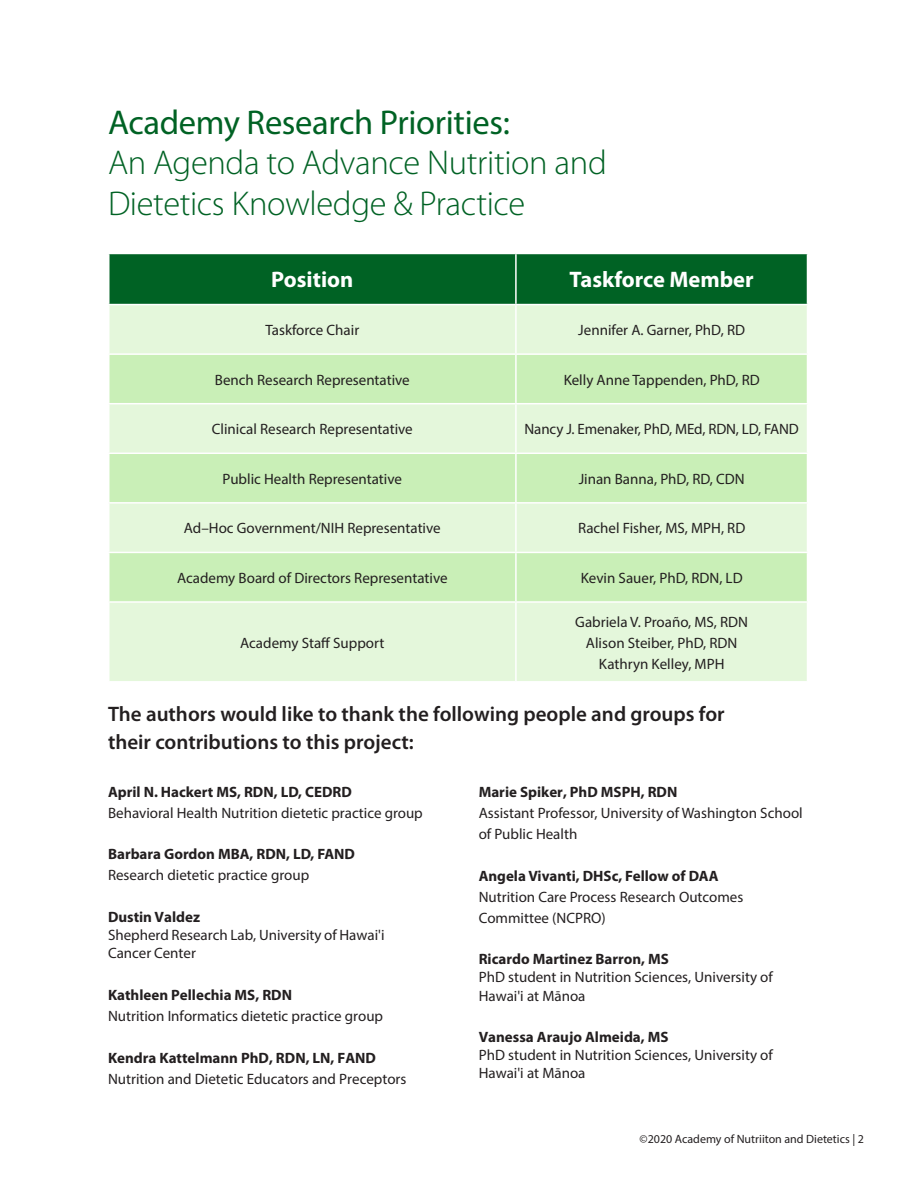
<style>
.page{position:relative;width:918px;height:1188px;background:#fff}
.page>*{position:absolute;margin:0;border:0;box-sizing:border-box;transform-origin:0 0}
.Header__no_TOC{font:300 34.5px/40.5px "Myriad Pro";letter-spacing:-.01em;color:#006224}
.Header__no_TOC-2{font:34.5px "Myriad Pro";letter-spacing:-.01em;color:#006224}
.t1{font:700 22.5px "Myriad Pro";color:#fff}
.Paragraph_Start{font:600 21px/28.5px "Myriad Pro";color:#231f20}
.eatright_body{font:15px/21px "Myriad Pro";color:#231f20}
.t2{font:12px "Myriad Pro";color:#231f20}
.s1{font-weight:700}
</style>
<div class="page">
<div style="left:110px;top:254px;width:697px;height:50px;background:#006224"></div>
<div style="left:110px;top:305px;width:697px;height:376px;background:#e4f7db"></div>
<svg style="left:110px;top:355px;width:697px;height:246px;background:#d4f2c5"></svg>
<hr style="left:515px;top:305px;width:2px;height:48px;background:#fff">
<hr style="left:108px;top:353px;width:408px;height:2px;background:#fff">
<hr style="left:516px;top:353px;width:292px;height:2px;background:#fff">
<hr style="left:515px;top:355px;width:2px;height:48px;background:#fff">
<hr style="left:108px;top:403px;width:408px;height:1px;background:#fff">
<hr style="left:516px;top:403px;width:292px;height:1px;background:#fff">
<hr style="left:515px;top:404px;width:2px;height:49px;background:#fff">
<hr style="left:108px;top:453px;width:408px;height:1px;background:#fff">
<hr style="left:516px;top:453px;width:292px;height:1px;background:#fff">
<hr style="left:515px;top:454px;width:2px;height:48px;background:#fff">
<hr style="left:108px;top:502px;width:408px;height:2px;background:#fff">
<hr style="left:516px;top:502px;width:292px;height:2px;background:#fff">
<hr style="left:515px;top:504px;width:2px;height:48px;background:#fff">
<hr style="left:108px;top:552px;width:408px;height:1px;background:#fff">
<hr style="left:516px;top:552px;width:292px;height:1px;background:#fff">
<hr style="left:515px;top:553px;width:2px;height:48px;background:#fff">
<hr style="left:108px;top:601px;width:408px;height:2px;background:#fff">
<hr style="left:516px;top:601px;width:292px;height:2px;background:#fff">
<hr style="left:515px;top:603px;width:2px;height:78px;background:#fff">
<hr style="left:515px;top:254px;width:2px;height:50px;background:#fff">
<p class="Header__no_TOC-2" style="left:108px;top:101px;width:403px">Academy Research Priorities:</p>
<p class="Header__no_TOC" style="left:108px;top:143px;width:500px">An Agenda to Advance Nutrition and<br>Dietetics Knowledge &amp; Practice</p>
<p class="t1" style="left:271px;top:265px;width:84px">Position</p>
<p class="t1" style="left:570px;top:265px;width:186px">Taskforce Member</p>
<p class="eatright_body" style="left:265px;top:319px;width:95px">Taskforce Chair</p>
<p class="eatright_body" style="left:578px;top:319px;width:168px">Jennifer A. Garner, PhD, RD</p>
<p class="eatright_body" style="left:215px;top:369px;width:196px">Bench Research Representative</p>
<p class="eatright_body" style="left:564px;top:369px;width:198px">Kelly Anne Tappenden, PhD, RD</p>
<p class="eatright_body" style="left:212px;top:418px;width:202px">Clinical Research Representative</p>
<p class="eatright_body" style="left:525px;top:418px;width:276px">Nancy J. Emenaker, PhD, MEd, RDN, LD, FAND</p>
<p class="eatright_body" style="left:223px;top:468px;width:181px">Public Health Representative</p>
<p class="eatright_body" style="left:579px;top:468px;width:168px">Jinan Banna, PhD, RD, CDN</p>
<p class="eatright_body" style="left:184px;top:518px;width:258px">Ad–Hoc Government/NIH Representative</p>
<p class="eatright_body" style="left:578px;top:518px;width:169px">Rachel Fisher, MS, MPH, RD</p>
<p class="eatright_body" style="left:177px;top:567px;width:272px">Academy Board of Directors Representative</p>
<p class="eatright_body" style="left:581px;top:567px;width:163px">Kevin Sauer, PhD, RDN, LD</p>
<p class="eatright_body" style="left:575px;top:611px;width:174px">Gabriela V. Proaño, MS, RDN</p>
<p class="eatright_body" style="left:586px;top:632px;width:153px">Alison Steiber, PhD, RDN</p>
<p class="eatright_body" style="left:599px;top:653px;width:127px">Kathryn Kelley, MPH</p>
<p class="Paragraph_Start" style="left:108px;top:699px;width:618px">The authors would like to thank the following people and groups for their contributions to this project:</p>
<p class="eatright_body" style="left:108px;top:781px;width:316px"><span class="s1">April N. Hackert MS, RDN, LD, CEDRD<br></span>Behavioral Health Nutrition dietetic practice group</p>
<p class="eatright_body" style="left:108px;top:844px;width:249px"><span class="s1">Barbara Gordon MBA, RDN, LD, FAND<br></span>Research dietetic practice group</p>
<p class="eatright_body" style="left:108px;top:907px;width:278px;line-height:18.3px"><span class="s1">Dustin Valdez<br></span>Shepherd Research Lab, University of Hawai'i<br>Cancer Center</p>
<p class="eatright_body" style="left:108px;top:985px;width:277px"><span class="s1">Kathleen Pellechia MS, RDN<br></span>Nutrition Informatics dietetic practice group</p>
<p class="eatright_body" style="left:108px;top:1048px;width:300px"><span class="s1">Kendra Kattelmann PhD, RDN, LN, FAND<br></span>Nutrition and Dietetic Educators and Preceptors</p>
<p class="eatright_body" style="left:240px;top:632px;width:146px">Academy Staff Support</p>
<p class="eatright_body" style="left:479px;top:781px;width:326px"><span class="s1">Marie Spiker, PhD MSPH, RDN<br></span>Assistant Professor, University of Washington School of Public Health</p>
<p class="eatright_body" style="left:479px;top:865px;width:266px"><span class="s1">Angela Vivanti, DHSc, Fellow of DAA<br></span>Nutrition Care Process Research Outcomes<br>Committee (NCPRO)</p>
<p class="eatright_body" style="left:479px;top:950px;width:296px;line-height:18.3px"><span class="s1">Ricardo Martinez Barron, MS<br></span>PhD student in Nutrition Sciences, University of<br>Hawai'i at Mānoa</p>
<p class="eatright_body" style="left:479px;top:1028px;width:296px;line-height:18px"><span class="s1">Vanessa Araujo Almeida, MS<br></span>PhD student in Nutrition Sciences, University of<br>Hawai'i at Mānoa</p>
<p class="t2" style="left:640px;top:1132px;width:226px">©2020 Academy of Nutriiton and Dietetics | 2</p>
</div>
